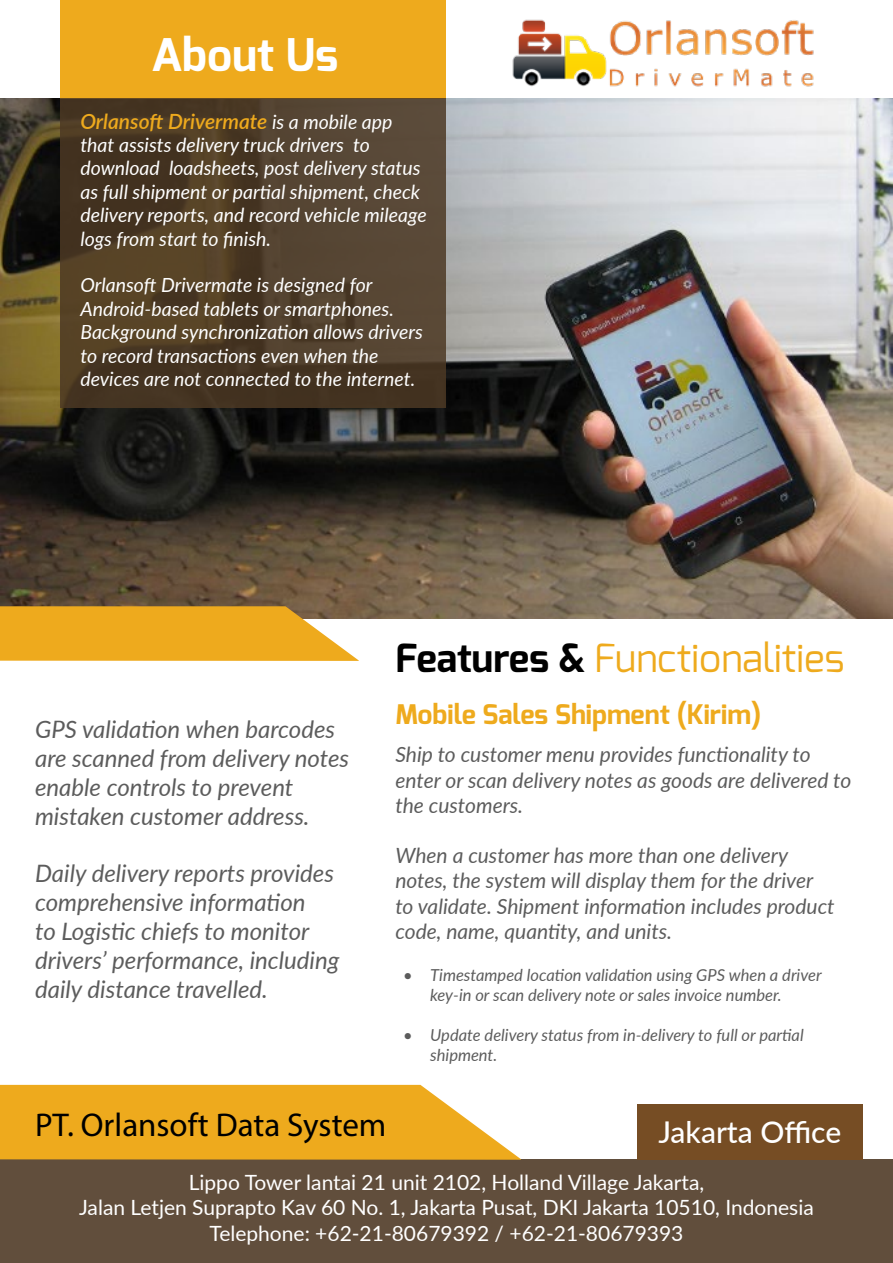
<style>
.page{position:relative;width:893px;height:1263px;background:#fff}
.page>*{position:absolute;margin:0;border:0;box-sizing:border-box;transform-origin:0 0}
.t1{font:700 45px "Exo";color:#fff}
.t2{font:39px "Exo";color:#eeaa1d}
.t3{font:33px "Myriad Pro";color:#000}
.t4{font:500 30px "Lato";color:#fff}
.t5{font:700 27px "Exo";color:#eeaa1d}
.t6{font:italic 24px/28.8px "Lato";color:#5c5c5c}
.t7{font:italic 21px/25.2px "Lato";color:#5c5c5c}
.t8{font:21px/25.2px "Lato";color:#fff;text-align:center}
.t9{font:italic 600 21px "Lato";color:#eeaa1d}
.t10{font:italic 19.5px/23.4px "Lato";color:#fff}
.t11{font:italic 16.5px/19.8px "Lato";color:#5c5c5c}
.s1{font-weight:400;font-size:19.5px;color:#fff}
.s2{font-weight:700;color:#000}
</style>
<div class="page">
<img style="left:0;top:98px;width:893px;height:521px">
<div style="left:60px;top:0;width:386px;height:98px;background:#eeaa1d"></div>
<svg style="left:60px;top:98px;width:386px;height:309px;background:#4f3e29"></svg>
<svg style="left:0;top:606px;width:359px;height:55px;background:#e9ab2d"></svg>
<img style="left:512px;top:19px;width:302px;height:68px">
<div style="left:0;top:1159px;width:893px;height:104px;background:#614e3c"></div>
<div style="left:637px;top:1104px;width:225px;height:56px;background:#764d24"></div>
<svg style="left:0;top:1085px;width:521px;height:75px;background:#eeb132"></svg>
<h1 class="t1" style="left:151px;top:26px;width:189px">About Us</h1>
<p class="t9" style="left:80px;top:106px;width:314px">Orlansoft Drivermate <span class="s1">is a mobile app</span></p>
<p class="t10" style="left:80px;top:132px;width:348px">that assists delivery truck drivers to download loadsheets, post delivery status as full shipment or partial shipment, check delivery reports, and record vehicle mileage logs from start to finish.</p>
<p class="t10" style="left:80px;top:273px;width:344px">Orlansoft Drivermate is designed for Android-based tablets or smartphones.<br>Background synchronization allows drivers to record transactions even when the devices are not connected to the internet.</p>
<p class="t6" style="left:35px;top:714px;width:316px">GPS validation when barcodes are scanned from delivery notes enable controls to prevent mistaken customer address.</p>
<p class="t6" style="left:35px;top:858px;width:306px">Daily delivery reports provides comprehensive information<br>to Logistic chiefs to monitor drivers’ performance, including daily distance travelled.</p>
<h2 class="t2" style="left:395px;top:633px;width:450px"><span class="s2">Features &amp;</span> Functionalities</h2>
<h3 class="t5" style="left:395px;top:697px;width:367px">Mobile Sales Shipment (Kirim)</h3>
<p class="t7" style="left:395px;top:741px;width:457px">Ship to customer menu provides functionality to enter or scan delivery notes as goods are delivered to the customers.</p>
<p class="t7" style="left:395px;top:842px;width:441px">When a customer has more than one delivery notes, the system will display them for the driver to validate. Shipment information includes product code, name, quantity, and units.</p>
<p class="t11" style="left:430px;top:965px;width:393px;text-indent:-27px">• Timestamped location validation using GPS when a driver key-in or scan delivery note or sales invoice number.</p>
<p class="t11" style="left:430px;top:1024px;width:375px;text-indent:-27px">• Update delivery status from in-delivery to full or partial shipment.</p>
<h3 class="t3" style="left:35px;top:1104px;width:353px">PT. Orlansoft Data System</h3>
<h3 class="t4" style="left:658px;top:1110px;width:184px">Jakarta Office</h3>
<p class="t8" style="left:79px;top:1169px;width:736px">Lippo Tower lantai 21 unit 2102, Holland Village Jakarta,<br>Jalan Letjen Suprapto Kav 60 No. 1, Jakarta Pusat, DKI Jakarta 10510, Indonesia<br>Telephone: +62-21-80679392 / +62-21-80679393</p>
</div>
